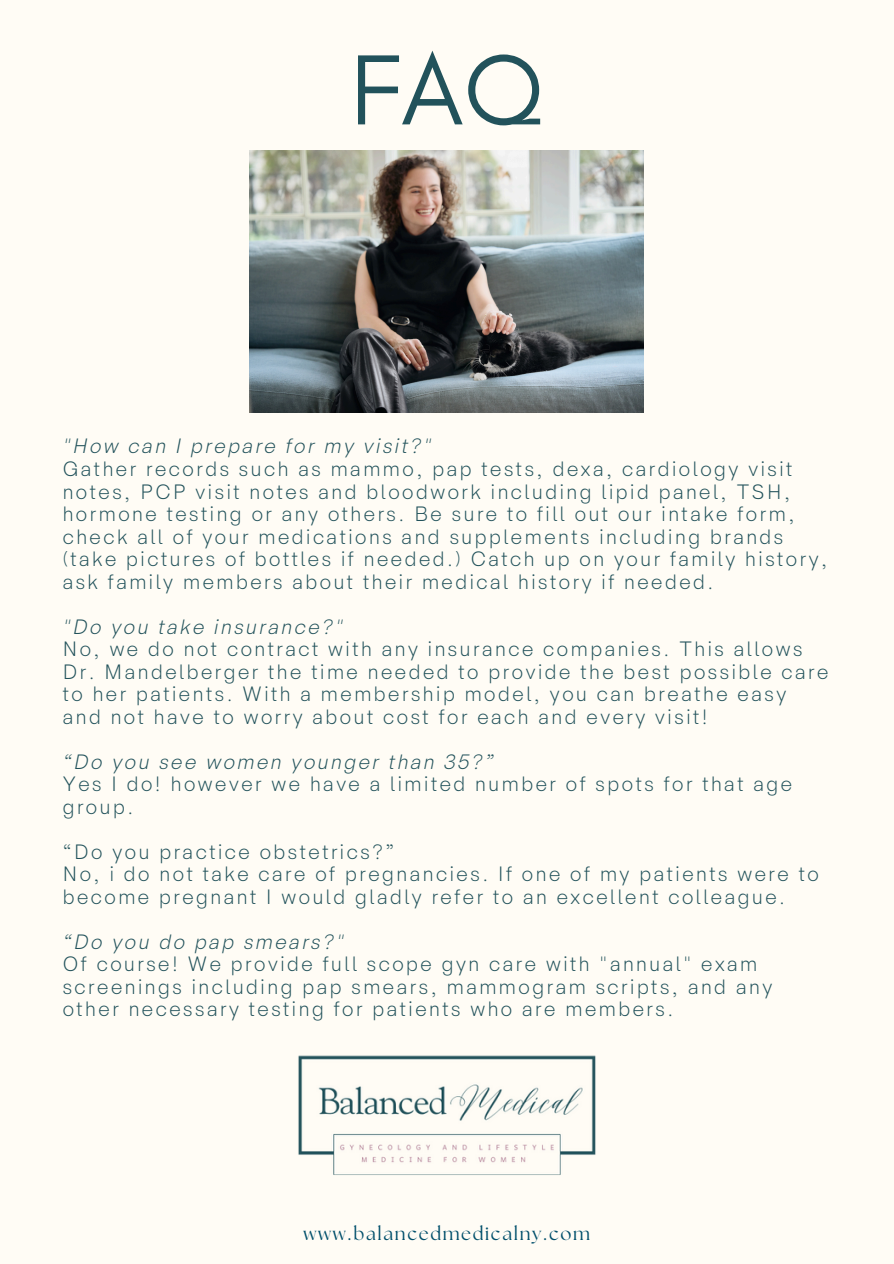
<style>
.page{position:relative;width:894px;height:1264px;background:#fff}
.page>*{position:absolute;margin:0;border:0;box-sizing:border-box;transform-origin:0 0}
.t1{font:101.4px "Glacial Indifference";color:#22525b}
.t2{font:300 21px/22.5px "HK Sentiments";letter-spacing:.09em;color:#22525b}
.t3{font:18.45px "The Seasons";letter-spacing:.09em;color:#004f6b}
.s1{font-style:italic}
</style>
<div class="page">
<div style="left:0;top:0;width:893px;height:1263px;background:#fffcf5"></div>
<img style="left:298px;top:1055px;width:298px;height:120px">
<img style="left:250px;top:150px;width:393px;height:262px">
<p class="t1" style="left:350px;top:28px;width:194px">FAQ</p>
<h1 class="t2" style="left:62px;top:436px;width:766px"><span class="s1">"How can I prepare for my visit?"<br></span>Gather records such as mammo, pap tests, dexa, cardiology visit notes, PCP visit notes and bloodwork including lipid panel, TSH, hormone testing or any others. Be sure to fill out our intake form, check all of your medications and supplements including brands (take pictures of bottles if needed.) Catch up on your family history, ask family members about their medical history if needed.</h1>
<p class="t2" style="left:62px;top:616px;width:767px"><span class="s1">"Do you take insurance?"<br></span>No, we do not contract with any insurance companies. This allows Dr. Mandelberger the time needed to provide the best possible care to her patients. With a membership model, you can breathe easy and not have to worry about cost for each and every visit!</p>
<h2 class="t2" style="left:62px;top:751px;width:731px"><span class="s1">“Do you see women younger than 35?”<br></span>Yes I do! however we have a limited number of spots for that age group.</h2>
<h2 class="t2" style="left:62px;top:841px;width:758px">“Do you practice obstetrics?”<br>No, i do not take care of pregnancies. If one of my patients were to become pregnant I would gladly refer to an excellent colleague.</h2>
<h2 class="t2" style="left:62px;top:931px;width:711px"><span class="s1">“Do you do pap smears?"<br></span>Of course! We provide full scope gyn care with "annual" exam screenings including pap smears, mammogram scripts, and any other necessary testing for patients who are members.</h2>
<p class="t3" style="left:303px;top:1224px;width:288px">www.balancedmedicalny.com</p>
</div>
